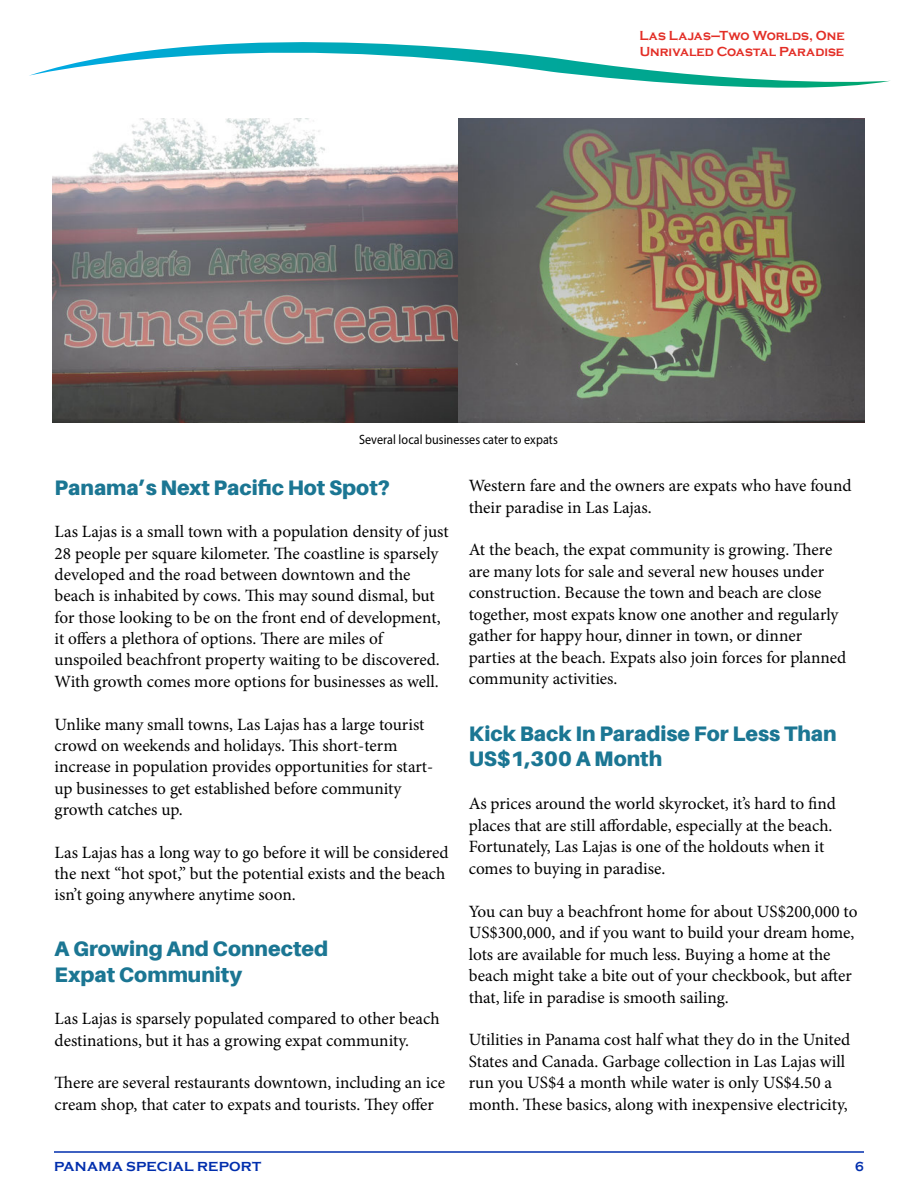
<style>
.page{position:relative;width:918px;height:1188px;background:#fff}
.page>*{position:absolute;margin:0;border:0;box-sizing:border-box;transform-origin:0 0}
.t1{font:900 21px/25.5px "Aileron";color:#1b7693}
.t2{font:17.25px/21.5px "Minion Pro";letter-spacing:-.005em;color:#000}
.t3{font:700 13.5px/16.5px "Copperplate Gothic";color:#e32e26;scale:.95 1}
.t4{font:13.5px "Myriad Pro";letter-spacing:.005em;color:#000;scale:.9 1}
.t5{font:700 13.5px "Copperplate Gothic";letter-spacing:.015em;color:#002ead}
.t6{font:700 13.5px "Copperplate Gothic";letter-spacing:.015em;color:#002ead;scale:.9 1}
</style>
<div class="page">
<hr style="left:54px;top:1151px;width:810px;height:2px;background:#002ead">
<svg style="left:29px;top:42px;width:861px;height:46px"></svg>
<img style="left:52px;top:118px;width:813px;height:305px">
<p class="t3" style="left:639px;top:27px;width:218px">Las Lajas—Two Worlds, One<br>Unrivaled Coastal Paradise</p>
<p class="t4" style="left:359px;top:431px;width:222px">Several local businesses cater to expats</p>
<p class="t1" style="left:55px;top:474px;width:337px">Panama’s Next Pacific Hot Spot?</p>
<p class="t2" style="left:55px;top:521px;width:396px">Las Lajas is a small town with a population density of just 28 people per square kilometer. The coastline is sparsely developed and the road between downtown and the beach is inhabited by cows. This may sound dismal, but for those looking to be on the front end of development, it offers a plethora of options. There are miles of unspoiled beachfront property waiting to be discovered.<br>With growth comes more options for businesses as well.</p>
<p class="t2" style="left:55px;top:713px;width:380px">Unlike many small towns, Las Lajas has a large tourist crowd on weekends and holidays. This short-term increase in population provides opportunities for start&shy;up businesses to get established before community growth catches up.</p>
<p class="t2" style="left:55px;top:842px;width:395px">Las Lajas has a long way to go before it will be considered the next “hot spot,” but the potential exists and the beach isn’t going anywhere anytime soon.</p>
<p class="t1" style="left:55px;top:936px;width:275px">A Growing And Connected<br>Expat Community</p>
<p class="t2" style="left:55px;top:1008px;width:386px">Las Lajas is sparsely populated compared to other beach destinations, but it has a growing expat community.</p>
<p class="t2" style="left:55px;top:1072px;width:392px">There are several restaurants downtown, including an ice cream shop, that cater to expats and tourists. They offer</p>
<p class="t2" style="left:469px;top:475px;width:384px">Western fare and the owners are expats who have found their paradise in Las Lajas.</p>
<p class="t2" style="left:469px;top:539px;width:379px">At the beach, the expat community is growing. There are many lots for sale and several new houses under construction. Because the town and beach are close together, most expats know one another and regularly gather for happy hour, dinner in town, or dinner parties at the beach. Expats also join forces for planned community activities.</p>
<p class="t1" style="left:469px;top:720px;width:370px">Kick Back In Paradise For Less Than<br>US$1,300 A Month</p>
<p class="t2" style="left:469px;top:793px;width:369px">As prices around the world skyrocket, it’s hard to find places that are still affordable, especially at the beach.<br>Fortunately, Las Lajas is one of the holdouts when it comes to buying in paradise.</p>
<p class="t2" style="left:469px;top:900px;width:390px">You can buy a beachfront home for about US$200,000 to US$300,000, and if you want to build your dream home, lots are available for much less. Buying a home at the beach might take a bite out of your checkbook, but after that, life in paradise is smooth sailing.</p>
<p class="t2" style="left:469px;top:1029px;width:383px">Utilities in Panama cost half what they do in the United States and Canada. Garbage collection in Las Lajas will run you US$4 a month while water is only US$4.50 a month. These basics, along with inexpensive electricity,</p>
<p class="t5" style="left:54px;top:1159px;width:209px">PANAMA SPECIAL REPORT</p>
<p class="t6" style="left:855px;top:1159px;width:11px">6</p>
</div>
